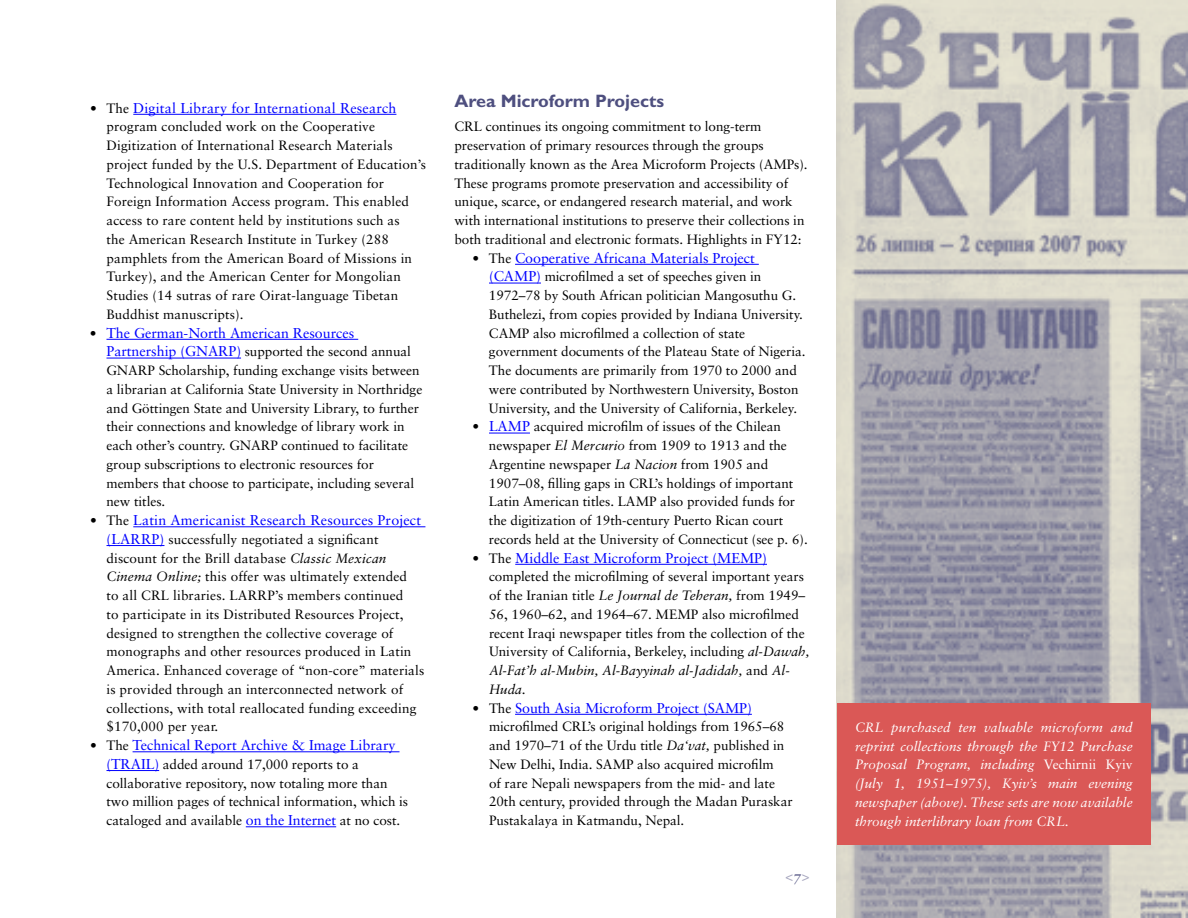
<style>
.page{position:relative;width:1188px;height:918px;background:#fff}
.page>*{position:absolute;margin:0;border:0;box-sizing:border-box;transform-origin:0 0}
.t1{font:700 18px "Gill Sans";color:#4e4f7f}
.t2{font:15px "Sabon Italic Os F";color:#a7a7bf}
.t3{font:14.25px "Sabon";letter-spacing:-.005em;color:#00f}
.t4{font:13.5px/18.8px "Sabon";letter-spacing:-.005em;color:#000}
.t5{font:italic 13.5px/18.8px "Sabon";color:#fff;text-align:justify}
.s1{font-size:13.5px;color:#000}
.s2{font-size:14.25px;color:#00f}
.s3{font-style:italic}
.s4{font-style:normal}
.s5{color:#4e4f7f}
</style>
<div class="page">
<hr style="left:133px;top:114px;width:263px;height:1px;background:#00f">
<hr style="left:106px;top:339px;width:252px;height:1px;background:#00f">
<hr style="left:106px;top:358px;width:135px;height:1px;background:#00f">
<hr style="left:133px;top:527px;width:292px;height:1px;background:#00f">
<hr style="left:106px;top:545px;width:58px;height:1px;background:#00f">
<hr style="left:133px;top:752px;width:267px;height:1px;background:#00f">
<hr style="left:106px;top:770px;width:53px;height:1px;background:#00f">
<hr style="left:246px;top:827px;width:90px;height:1px;background:#00f">
<hr style="left:515px;top:264px;width:244px;height:1px;background:#00f">
<hr style="left:489px;top:283px;width:52px;height:1px;background:#00f">
<hr style="left:489px;top:433px;width:41px;height:1px;background:#00f">
<hr style="left:515px;top:564px;width:252px;height:1px;background:#00f">
<hr style="left:515px;top:714px;width:237px;height:1px;background:#00f">
<img style="left:837px;top:0;width:351px;height:918px">
<div style="left:837px;top:704px;width:314px;height:141px;background:#da5856"></div>
<p class="t3" style="left:90px;top:99px;width:308px"><span class="s1">• The</span> Digital Library for International Research</p>
<p class="t4" style="left:106px;top:117px;width:321px">program concluded work on the Cooperative Digitization of International Research Materials project funded by the U.S. Department of Education’s Technological Innovation and Cooperation for Foreign Information Access program. This enabled access to rare content held by institutions such as<br>the American Research Institute in Turkey (288 pamphlets from the American Board of Missions in Turkey), and the American Center for Mongolian Studies (14 sutras of rare Oirat-language Tibetan Buddhist manuscripts).</p>
<p class="t3" style="left:90px;top:324px;width:266px"><span class="s1">•</span> The German-North American Resources</p>
<p class="t4" style="left:106px;top:342px;width:317px"><span class="s2">Partnership (GNARP)</span> supported the second annual GNARP Scholarship, funding exchange visits between a librarian at California State University in Northridge and Göttingen State and University Library, to further their connections and knowledge of library work in each other’s country. GNARP continued to facilitate group subscriptions to electronic resources for members that choose to participate, including several new titles.</p>
<p class="t3" style="left:90px;top:512px;width:333px"><span class="s1">• The</span> Latin Americanist Research Resources Project</p>
<p class="t4" style="left:106px;top:530px;width:319px"><span class="s2">(LARRP)</span> successfully negotiated a significant discount for the Brill database <span class="s3">Classic Mexican Cinema Online;</span> this offer was ultimately extended<br>to all CRL libraries. LARRP’s members continued<br>to participate in its Distributed Resources Project, designed to strengthen the collective coverage of monographs and other resources produced in Latin America. Enhanced coverage of “non-core” materials is provided through an interconnected network of collections, with total reallocated funding exceeding $170,000 per year.</p>
<p class="t3" style="left:90px;top:737px;width:307px"><span class="s1">• The</span> Technical Report Archive &amp; Image Library</p>
<p class="t4" style="left:107px;top:755px;width:303px"><span class="s2">(TRAIL)</span> added around 17,000 reports to a collaborative repository, now totaling more than two million pages of technical information, which is cataloged and available <span class="s2">on the Internet</span> at no cost.</p>
<h1 class="t1" style="left:454px;top:91px;width:211px">Area Microform Projects</h1>
<p class="t4" style="left:454px;top:117px;width:355px">CRL continues its ongoing commitment to long-term preservation of primary resources through the groups traditionally known as the Area Microform Projects (AMPs).<br>These programs promote preservation and accessibility of unique, scarce, or endangered research material, and work with international institutions to preserve their collections in both traditional and electronic formats. Highlights in FY12:</p>
<p class="t3" style="left:472px;top:249px;width:284px"><span class="s1">• The</span> Cooperative Africana Materials Project</p>
<p class="t4" style="left:489px;top:267px;width:318px"><span class="s2">(CAMP)</span> microfilmed a set of speeches given in 1972–78 by South African politician Mangosuthu G.<br>Buthelezi, from copies provided by Indiana University.<br>CAMP also microfilmed a collection of state government documents of the Plateau State of Nigeria.<br>The documents are primarily from 1970 to 2000 and were contributed by Northwestern University, Boston University, and the University of California, Berkeley.</p>
<p class="t4" style="left:489px;top:417px;width:320px;text-indent:-16px">• <span class="s2">LAMP</span> acquired microfilm of issues of the Chilean newspaper <span class="s3">El Mercurio</span> from 1909 to 1913 and the Argentine newspaper <span class="s3">La Nacion</span> from 1905 and 1907–08, filling gaps in CRL’s holdings of important Latin American titles. LAMP also provided funds for the digitization of 19th-century Puerto Rican court records held at the University of Connecticut (see p. 6).</p>
<p class="t3" style="left:472px;top:549px;width:296px"><span class="s1">• The</span> Middle East Microform Project (MEMP)</p>
<p class="t4" style="left:489px;top:567px;width:322px">completed the microfilming of several important years of the Iranian title <span class="s3">Le Journal de Teheran,</span> from 1949– 56, 1960–62, and 1964–67. MEMP also microfilmed recent Iraqi newspaper titles from the collection of the University of California, Berkeley, including <span class="s3">al-Dawah, Al-Fat’h al-Mubin, Al-Bayyinah al-Jadidah,</span> and <span class="s3">Al-Huda.</span></p>
<p class="t3" style="left:473px;top:699px;width:281px"><span class="s1">• The</span> South Asia Microform Project (SAMP)</p>
<p class="t4" style="left:489px;top:717px;width:305px">microfilmed CRL’s original holdings from 1965–68 and 1970–71 of the Urdu title <span class="s3">Da‘vat,</span> published in New Delhi, India. SAMP also acquired microfilm<br>of rare Nepali newspapers from the mid- and late 20th century, provided through the Madan Puraskar Pustakalaya in Katmandu, Nepal.</p>
<p class="t5" style="left:855px;top:718px;width:279px">CRL purchased ten valuable microform and reprint collections through the FY12 Purchase Proposal Program, including <span class="s4">Vechirnii Kyiv </span>(July 1, 1951–1975), Kyiv’s main evening newspaper (above). These sets are now available through interlibrary loan from CRL.</p>
<p class="t2" style="left:785px;top:867px;width:26px">&lt;<span class="s5">7</span>&gt;</p>
</div>
